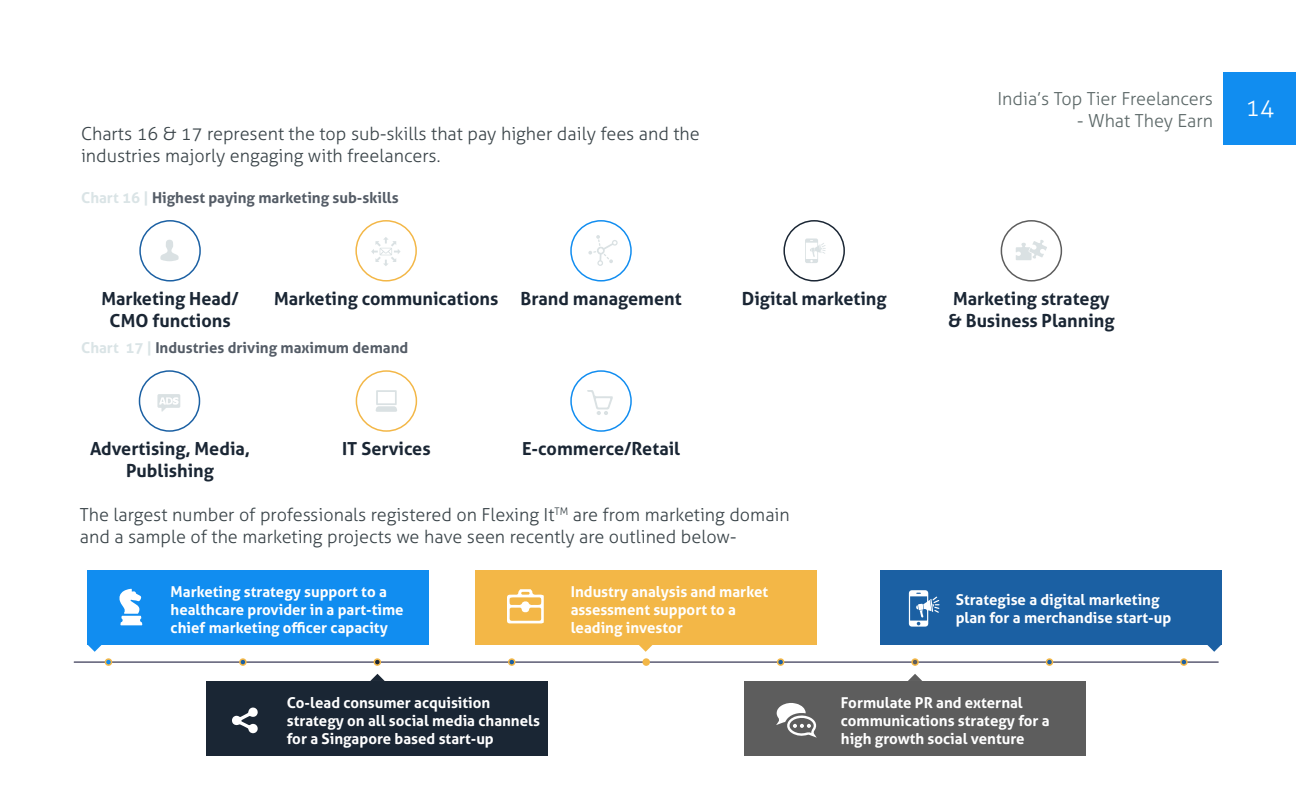
<style>
.page{position:relative;width:1296px;height:810px;background:#fff}
.page>*{position:absolute;margin:0;border:0;box-sizing:border-box;transform-origin:0 0}
.t1{font:300 24px "Aller";color:#fff}
.t2{font:300 18px/21.6px "Aller";color:#3a4449}
.t3{font:700 18px/21.6px "Aller";color:#1a2634;text-align:center}
.t4{font:300 18px "Aller";color:#5c6868}
.t5{font:700 15px/18px "Aller";color:#fff}
.t6{font:700 15px "Aller";color:#545c66}
.s1{color:#dae4e6}
</style>
<div class="page">
<div style="left:1224px;top:72px;width:72px;height:73px;background:#118df0"></div>
<svg style="left:160px;top:240px;width:19px;height:21px"></svg>
<div style="left:139px;top:220px;width:62px;height:62px;border:2px solid #1b60a3;border-radius:50%"></div>
<div style="left:356px;top:370px;width:61px;height:62px;border:2px solid #f3b747;border-radius:50%"></div>
<svg style="left:376px;top:390px;width:21px;height:22px"></svg>
<div style="left:1001px;top:220px;width:61px;height:62px;border:2px solid #5d5d5d;border-radius:50%"></div>
<svg style="left:1016px;top:240px;width:31px;height:20px"></svg>
<div style="left:570px;top:370px;width:62px;height:62px;border:2px solid #118df0;border-radius:50%"></div>
<svg style="left:587px;top:390px;width:26px;height:25px"></svg>
<div style="left:570px;top:220px;width:62px;height:62px;border:2px solid #118df0;border-radius:50%"></div>
<svg style="left:588px;top:235px;width:30px;height:31px"></svg>
<div style="left:783px;top:220px;width:62px;height:62px;border:2px solid #1a2634;border-radius:50%"></div>
<svg style="left:805px;top:238px;width:21px;height:25px"></svg>
<div style="left:355px;top:220px;width:62px;height:62px;border:2px solid #f3b747;border-radius:50%"></div>
<svg style="left:371px;top:237px;width:30px;height:29px"></svg>
<div style="left:139px;top:370px;width:61px;height:62px;border:2px solid #1b60a3;border-radius:50%"></div>
<svg style="left:157px;top:394px;width:23px;height:18px"></svg>
<div style="left:87px;top:570px;width:342px;height:75px;background:#118df0"></div>
<div style="left:475px;top:570px;width:341px;height:75px;background:#f3b747"></div>
<div style="left:880px;top:570px;width:342px;height:75px;background:#1b60a3"></div>
<div style="left:744px;top:681px;width:342px;height:75px;background:#5d5d5d"></div>
<div style="left:207px;top:681px;width:341px;height:75px;background:#1a2634"></div>
<hr style="left:74px;top:662px;width:1144px;height:1px;background:#242444">
<div style="left:105px;top:658px;width:7px;height:8px;border:2px solid #f3b747;border-radius:50%"></div>
<div style="left:1046px;top:658px;width:7px;height:8px;border:2px solid #f3b747;border-radius:50%"></div>
<div style="left:911px;top:658px;width:8px;height:8px;border:2px solid #f3b747;border-radius:50%"></div>
<div style="left:777px;top:658px;width:7px;height:8px;border:2px solid #f3b747;border-radius:50%"></div>
<div style="left:642px;top:658px;width:8px;height:8px;border:2px solid #f3b747;border-radius:50%"></div>
<div style="left:508px;top:658px;width:8px;height:8px;border:2px solid #f3b747;border-radius:50%"></div>
<div style="left:374px;top:658px;width:7px;height:8px;border:2px solid #f3b747;border-radius:50%"></div>
<div style="left:239px;top:658px;width:8px;height:8px;border:2px solid #f3b747;border-radius:50%"></div>
<div style="left:1180px;top:658px;width:8px;height:8px;border:2px solid #f3b747;border-radius:50%"></div>
<svg style="left:119px;top:589px;width:23px;height:36px"></svg>
<svg style="left:507px;top:589px;width:37px;height:34px"></svg>
<svg style="left:88px;top:645px;width:14px;height:7px"></svg>
<svg style="left:370px;top:674px;width:15px;height:7px"></svg>
<svg style="left:908px;top:674px;width:14px;height:7px"></svg>
<svg style="left:639px;top:645px;width:14px;height:7px"></svg>
<svg style="left:1207px;top:645px;width:14px;height:7px"></svg>
<svg style="left:909px;top:590px;width:31px;height:37px"></svg>
<svg style="left:232px;top:707px;width:26px;height:26px"></svg>
<svg style="left:776px;top:703px;width:41px;height:35px"></svg>
<p class="t2" style="left:81px;top:123px;width:620px">Charts 16 &amp; 17 represent the top sub-skills that pay higher daily fees and the industries majorly engaging with freelancers.</p>
<p class="t6" style="left:81px;top:189px;width:319px"><span class="s1">Chart 16 |</span> Highest paying marketing sub-skills</p>
<p class="t4" style="left:997px;top:88px;width:217px">India’s Top Tier Freelancers</p>
<p class="t4" style="left:1077px;top:110px;width:137px">- What They Earn</p>
<p class="t3" style="left:101px;top:288px;width:139px">Marketing Head/<br>CMO functions</p>
<p class="t3" style="left:274px;top:288px;width:409px">Marketing communications Brand management</p>
<p class="t3" style="left:742px;top:288px;width:146px">Digital marketing</p>
<p class="t3" style="left:948px;top:288px;width:168px;text-align:left">Marketing strategy &amp; Business Planning</p>
<p class="t6" style="left:81px;top:338px;width:329px"><span class="s1">Chart 17 |</span> Industries driving maximum demand</p>
<p class="t3" style="left:90px;top:438px;width:162px">Advertising, Media,<br>Publishing</p>
<p class="t3" style="left:342px;top:438px;width:90px">IT Services</p>
<p class="t3" style="left:522px;top:438px;width:160px">E-commerce/Retail</p>
<p class="t2" style="left:80px;top:504px;width:711px">The largest number of professionals registered on Flexing It<sup>TM</sup> are from marketing domain and a sample of the marketing projects we have seen recently are outlined below-</p>
<p class="t5" style="left:171px;top:582px;width:235px">Marketing strategy support to a healthcare provider in a part-time chief marketing officer capacity</p>
<p class="t5" style="left:571px;top:582px;width:199px">Industry analysis and market assessment support to a leading investor</p>
<p class="t5" style="left:956px;top:591px;width:217px">Strategise a digital marketing plan for a merchandise start-up</p>
<p class="t5" style="left:287px;top:694px;width:255px">Co-lead consumer acquisition strategy on all social media channels for a Singapore based start-up</p>
<p class="t5" style="left:841px;top:694px;width:210px">Formulate PR and external communications strategy for a high growth social venture</p>
<h1 class="t1" style="left:1245px;top:93px;width:30px">14</h1>
</div>
